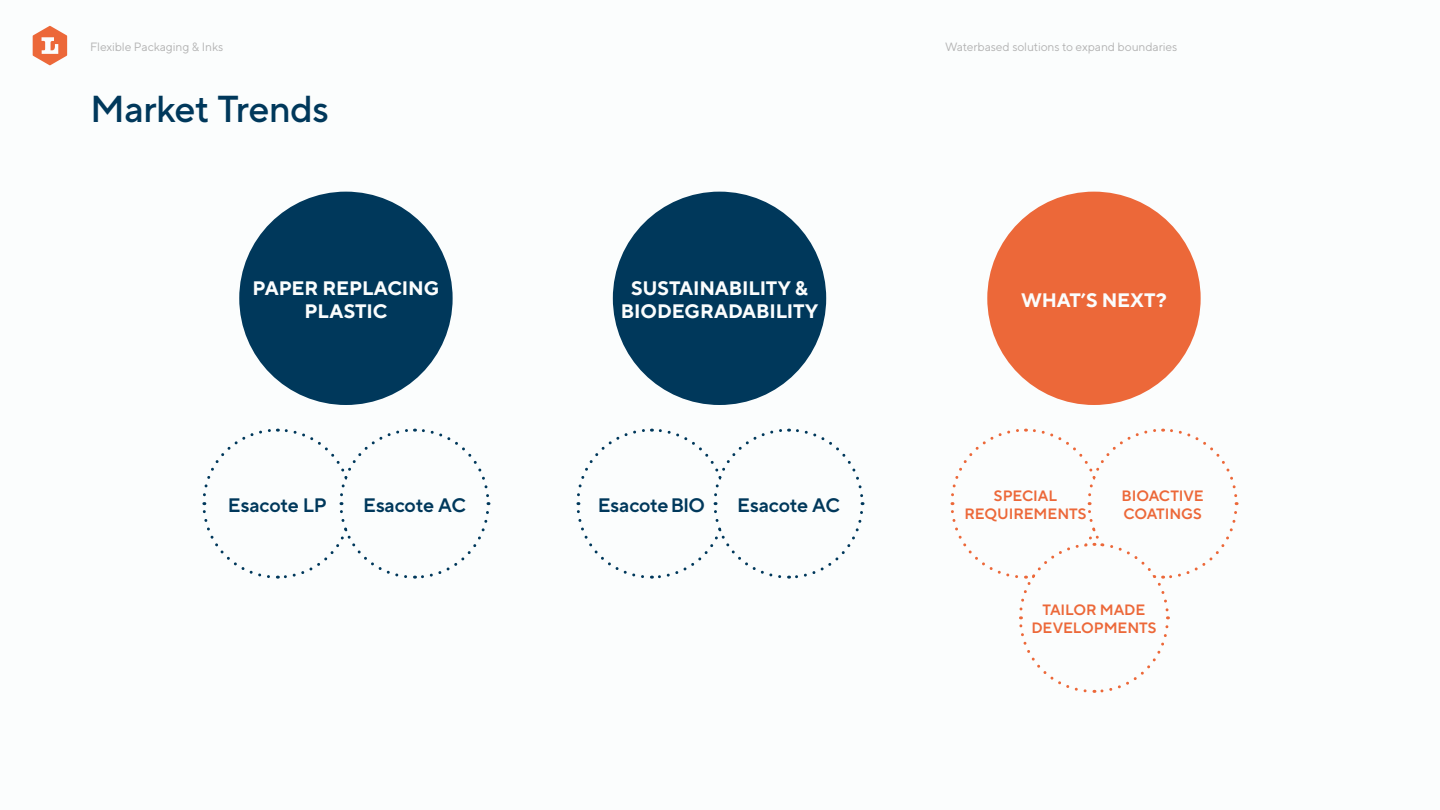
<style>
.page{position:relative;width:1440px;height:810px;background:#fbfdfd}
.page>*{position:absolute;margin:0;border:0;box-sizing:border-box;transform-origin:0 0}
.t1{font:500 37.5px "TT Norms Pro";letter-spacing:-.015em;color:#00385b}
.t2{font:700 19.5px/23.4px "TT Norms Pro";letter-spacing:-.005em;color:#fbfdfd;text-align:center}
.t3{font:600 19.5px "TT Norms Pro";letter-spacing:-.01em;color:#00385b}
.t4{font:600 15px/18px "TT Norms Pro";letter-spacing:-.005em;color:#ec6839;text-align:center}
.t5{font:12px "TT Norms Pro";letter-spacing:-.005em;color:#b3b3b3}
</style>
<div class="page">
<svg style="left:33px;top:26px;width:34px;height:39px"></svg>
<div style="left:239px;top:192px;width:214px;height:213px;background:#00385b;border-radius:50%"></div>
<div style="left:613px;top:192px;width:213px;height:213px;background:#00385b;border-radius:50%"></div>
<div style="left:987px;top:192px;width:214px;height:213px;background:#ec6839;border-radius:50%"></div>
<svg style="left:202px;top:428px;width:289px;height:151px"></svg>
<svg style="left:576px;top:428px;width:289px;height:151px"></svg>
<svg style="left:950px;top:428px;width:289px;height:265px"></svg>
<p class="t5" style="left:90px;top:38px;width:135px">Flexible Packaging &amp; Inks</p>
<p class="t5" style="left:945px;top:38px;width:234px">Waterbased solutions to expand boundaries</p>
<h1 class="t1" style="left:90px;top:81px;width:240px">Market Trends</h1>
<p class="t2" style="left:253px;top:275px;width:188px">PAPER REPLACING<br>PLASTIC</p>
<p class="t2" style="left:621px;top:275px;width:199px">SUSTAINABILITY &amp;<br>BIODEGRADABILITY</p>
<p class="t2" style="left:1021px;top:287px;width:147px">WHAT’S NEXT?</p>
<p class="t3" style="left:228px;top:491px;width:100px">Esacote LP</p>
<p class="t3" style="left:598px;top:491px;width:109px">Esacote BIO</p>
<p class="t4" style="left:964px;top:486px;width:124px">SPECIAL<br>REQUIREMENTS</p>
<p class="t3" style="left:363px;top:491px;width:104px">Esacote AC</p>
<p class="t3" style="left:737px;top:491px;width:104px">Esacote AC</p>
<p class="t4" style="left:1122px;top:486px;width:84px;text-align:left">BIOACTIVE<br>COATINGS</p>
<p class="t4" style="left:1031px;top:600px;width:127px">TAILOR MADE<br>DEVELOPMENTS</p>
</div>
